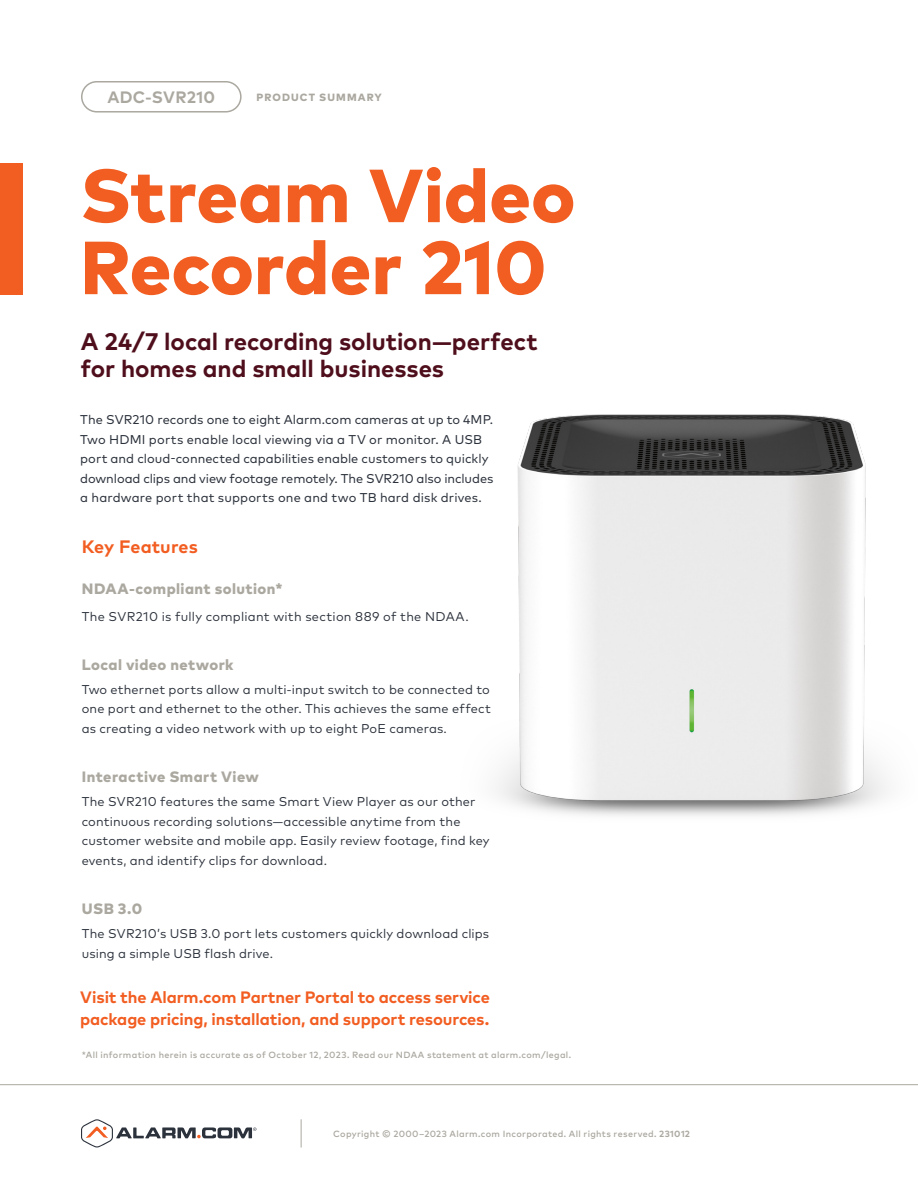
<style>
.page{position:relative;width:918px;height:1188px;background:#fff}
.page>*{position:absolute;margin:0;border:0;box-sizing:border-box;transform-origin:0 0}
.t1{font:800 75px/72px "Mark Pro";color:#f25d21}
.t2{font:700 24px/27px "Mark Pro";color:#4f0e1b}
.Bullet{font:700 18px "Mark Pro";letter-spacing:.005em;color:#f25d21}
.t3{font:700 16.5px/22.5px "Mark Pro";letter-spacing:-.005em;color:#f25d21}
.t4{font:700 16.5px "Mark Pro";letter-spacing:.015em;color:#aba8a0}
.Bullet-2{font:800 15px "Mark Pro";letter-spacing:.03em;color:#aba8a0}
.Bullet-3{font:12.75px/19.5px "Mark Pro";letter-spacing:.01em;color:#2c323c}
.Bullet-4{font:12.75px/19.5px "Mark Pro";letter-spacing:.005em;color:#2c323c}
.Bullet-5{font:800 10.5px "Mark Pro";letter-spacing:.105em;color:#aba8a0}
.t5{font:500 9px "Mark Pro";letter-spacing:.035em;color:#aba8a0}
.s1{font-weight:700}
</style>
<div class="page">
<svg style="left:81px;top:1119px;width:176px;height:28px"></svg>
<hr style="left:0;top:1084px;width:918px;height:1px;background:#aba8a0">
<svg style="left:301px;top:1119px;width:1px;height:28px"></svg>
<img style="left:496px;top:414px;width:391px;height:402px">
<div style="left:81px;top:81px;width:161px;height:32px;border:2px solid #aba8a0;border-radius:15px"></div>
<div style="left:0;top:163px;width:23px;height:131px;background:#f25d21"></div>
<p class="t4" style="left:108px;top:85px;width:109px">ADC-SVR210</p>
<p class="Bullet-5" style="left:257px;top:89px;width:127px">PRODUCT SUMMARY</p>
<p class="t1" style="left:80px;top:153px;width:497px">Stream Video<br>Recorder 210</p>
<p class="t2" style="left:81px;top:326px;width:458px">A 24/7 local recording solution—perfect for homes and small businesses</p>
<p class="Bullet-4" style="left:80px;top:409px;width:415px">The SVR210 records one to eight Alarm.com cameras at up to 4MP.<br>Two HDMI ports enable local viewing via a TV or monitor. A USB port and cloud-connected capabilities enable customers to quickly download clips and view footage remotely. The SVR210 also includes a hardware port that supports one and two TB hard disk drives.</p>
<p class="Bullet" style="left:82px;top:533px;width:118px">Key Features</p>
<p class="Bullet-2" style="left:82px;top:577px;width:202px">NDAA-compliant solution*</p>
<p class="Bullet-3" style="left:82px;top:605px;width:388px">The SVR210 is fully compliant with section 889 of the NDAA.</p>
<p class="Bullet-2" style="left:82px;top:653px;width:153px">Local video network</p>
<p class="Bullet-3" style="left:82px;top:679px;width:411px;text-align:justify">Two ethernet ports allow a multi-input switch to be connected to one port and ethernet to the other. This achieves the same effect as creating a video network with up to eight PoE cameras.</p>
<p class="Bullet-2" style="left:82px;top:766px;width:179px">Interactive Smart View</p>
<p class="Bullet-3" style="left:82px;top:791px;width:409px">The SVR210 features the same Smart View Player as our other continuous recording solutions—accessible anytime from the customer website and mobile app. Easily review footage, find key events, and identify clips for download.</p>
<p class="Bullet-2" style="left:82px;top:897px;width:62px">USB 3.0</p>
<p class="Bullet-3" style="left:82px;top:923px;width:409px">The SVR210’s USB 3.0 port lets customers quickly download clips using a simple USB flash drive.</p>
<p class="t3" style="left:80px;top:984px;width:411px">Visit the Alarm.com Partner Portal to access service package pricing, installation, and support resources.</p>
<p class="t5" style="left:82px;top:1048px;width:491px">*All information herein is accurate as of October 12, 2023. Read our NDAA statement at alarm.com/legal.</p>
<p class="t5" style="left:333px;top:1127px;width:359px">Copyright © 2000–2023 Alarm.com Incorporated. All rights reserved. <span class="s1">231012</span></p>
</div>
